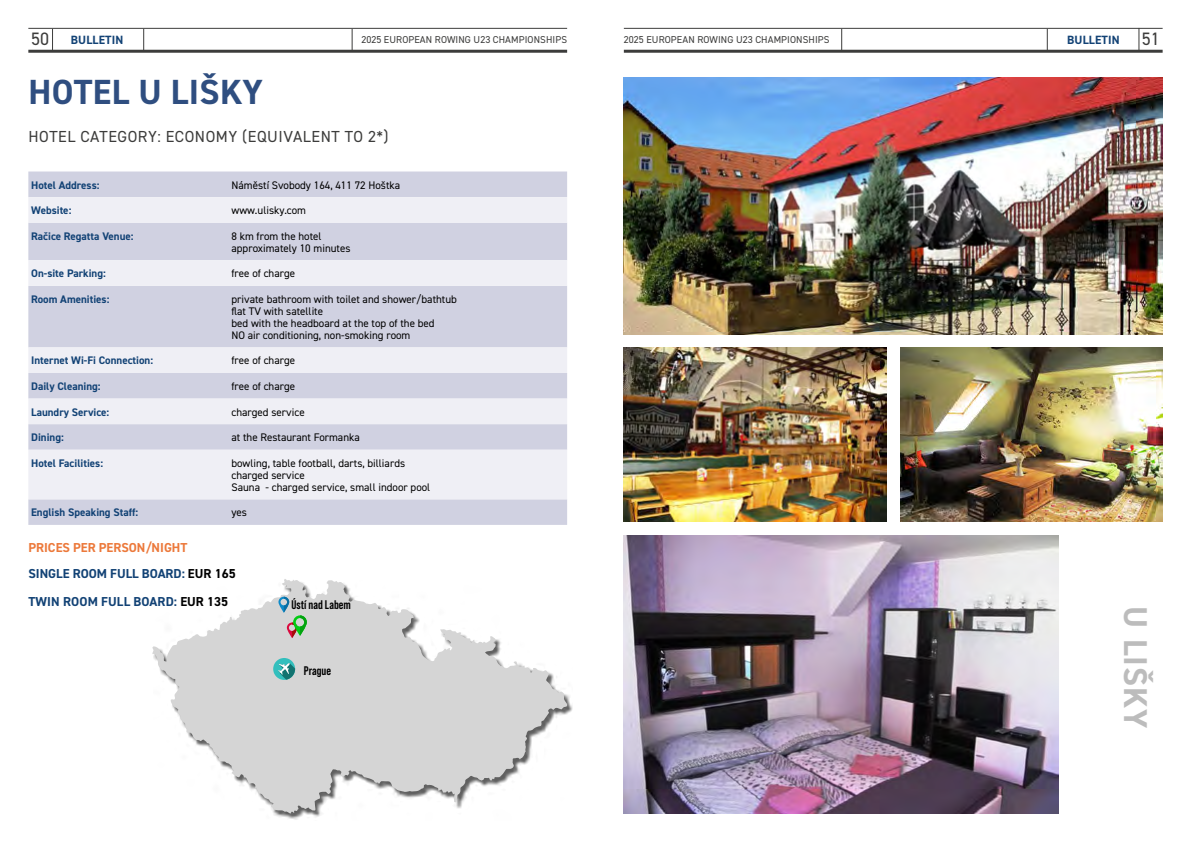
<style>
.page{position:relative;width:1191px;height:842px;background:#fff}
.page>*{position:absolute;margin:0;border:0;box-sizing:border-box;transform-origin:0 0}
.t1{font:700 35px "DIN2014";letter-spacing:.01em;color:#2f4e80}
.t2{font:700 33px "DIN2014";letter-spacing:.035em;color:#bcbcbc}
.t3{font:16px "DIN2014";letter-spacing:.035em;color:#3c3c3b}
.t4{font:700 13px "DIN2014";color:#124275}
.t5{font:700 13px "DIN2014";color:#ec793b}
.t6{font:700 12.5px "Bebas Neue Pro";color:#000}
.t7{font:700 12px "DIN2014";letter-spacing:.01em;color:#124275}
.t8{font:11px/12px "DIN2014";color:#000}
.t9{font:700 11px "DIN2014";color:#124275}
.t10{font:10px "DIN2014";letter-spacing:.01em;color:#3c3c3b}
.s1{font-weight:400;font-size:18px;color:#3c3c3b}
.s2{color:#000}
</style>
<div class="page">
<hr style="left:28px;top:28px;width:539px;height:1px;background:#3c3c3b">
<hr style="left:624px;top:28px;width:538px;height:1px;background:#3c3c3b">
<svg style="left:52px;top:29px;width:1px;height:21px"></svg>
<svg style="left:1046px;top:29px;width:1px;height:21px"></svg>
<svg style="left:143px;top:29px;width:1px;height:21px"></svg>
<svg style="left:1138px;top:28px;width:1px;height:22px"></svg>
<svg style="left:152px;top:579px;width:415px;height:235px;fill:#d5d5d5"></svg>
<svg style="left:273px;top:658px;width:22px;height:22px"></svg>
<svg style="left:278px;top:597px;width:29px;height:41px"></svg>
<div style="left:28px;top:171px;width:539px;height:354px;background:#d0d1e1"></div>
<svg style="left:28px;top:197px;width:539px;height:302px;fill:#efeff5"></svg>
<hr style="left:28px;top:50px;width:539px;height:3px;background:#3c3c3b">
<svg style="left:351px;top:29px;width:1px;height:21px"></svg>
<img style="left:624px;top:347px;width:262px;height:175px">
<img style="left:624px;top:535px;width:434px;height:279px">
<img style="left:900px;top:347px;width:262px;height:175px">
<img style="left:624px;top:77px;width:538px;height:257px">
<hr style="left:624px;top:50px;width:538px;height:3px;background:#3c3c3b">
<svg style="left:841px;top:29px;width:1px;height:21px"></svg>
<p class="t7" style="left:31px;top:32px;width:94px"><span class="s1">50</span> BULLETIN</p>
<p class="t7" style="left:1067px;top:32px;width:94px">BULLETIN <span class="s1">51</span></p>
<p class="t10" style="left:361px;top:33px;width:207px">2025 EUROPEAN ROWING U23 CHAMPIONSHIPS</p>
<p class="t10" style="left:624px;top:33px;width:207px">2025 EUROPEAN ROWING U23 CHAMPIONSHIPS</p>
<h1 class="t1" style="left:29px;top:69px;width:236px">HOTEL U LIŠKY</h1>
<h3 class="t3" style="left:28px;top:126px;width:362px">HOTEL CATEGORY: ECONOMY (EQUIVALENT TO 2*)</h3>
<p class="t9" style="left:31px;top:177px;width:70px">Hotel Address:</p>
<p class="t8" style="left:231px;top:179px;width:170px">Náměstí Svobody 164, 411 72 Hoštka</p>
<p class="t9" style="left:31px;top:203px;width:42px">Website:</p>
<p class="t8" style="left:231px;top:204px;width:76px">www.ulisky.com</p>
<p class="t9" style="left:31px;top:229px;width:104px">Račice Regatta Venue:</p>
<p class="t8" style="left:231px;top:230px;width:121px">8 km from the hotel approximately 10 minutes</p>
<p class="t9" style="left:31px;top:266px;width:76px">On-site Parking:</p>
<p class="t8" style="left:231px;top:267px;width:65px">free of charge</p>
<p class="t9" style="left:31px;top:292px;width:80px">Room Amenities:</p>
<p class="t8" style="left:231px;top:293px;width:227px">private bathroom with toilet and shower/bathtub flat TV with satellite<br>bed with the headboard at the top of the bed<br>NO air conditioning, non-smoking room</p>
<p class="t9" style="left:31px;top:353px;width:123px">Internet Wi-Fi Connection:</p>
<p class="t8" style="left:231px;top:354px;width:65px">free of charge</p>
<p class="t9" style="left:31px;top:379px;width:71px">Daily Cleaning:</p>
<p class="t8" style="left:231px;top:380px;width:65px">free of charge</p>
<p class="t9" style="left:31px;top:404px;width:80px">Laundry Service:</p>
<p class="t8" style="left:231px;top:406px;width:75px">charged service</p>
<p class="t9" style="left:31px;top:430px;width:34px">Dining:</p>
<p class="t8" style="left:231px;top:431px;width:130px">at the Restaurant Formanka</p>
<p class="t9" style="left:31px;top:456px;width:73px">Hotel Facilities:</p>
<p class="t8" style="left:231px;top:457px;width:200px">bowling, table football, darts, billiards charged service<br>Sauna - charged service, small indoor pool</p>
<p class="t9" style="left:31px;top:505px;width:108px">English Speaking Staff:</p>
<p class="t8" style="left:231px;top:506px;width:17px">yes</p>
<p class="t5" style="left:28px;top:538px;width:161px">PRICES PER PERSON/NIGHT</p>
<p class="t4" style="left:28px;top:564px;width:209px">SINGLE ROOM FULL BOARD: <span class="s2">EUR 165</span></p>
<p class="t4" style="left:28px;top:593px;width:201px">TWIN ROOM FULL BOARD: <span class="s2">EUR 135</span></p>
<p class="t6" style="left:291px;top:598px;width:61px">Ústí nad Labem</p>
<p class="t6" style="left:304px;top:664px;width:29px">Prague</p>
<h2 class="t2" style="left:1157px;top:606px;width:124px;rotate:90deg">U LIŠKY</h2>
</div>
